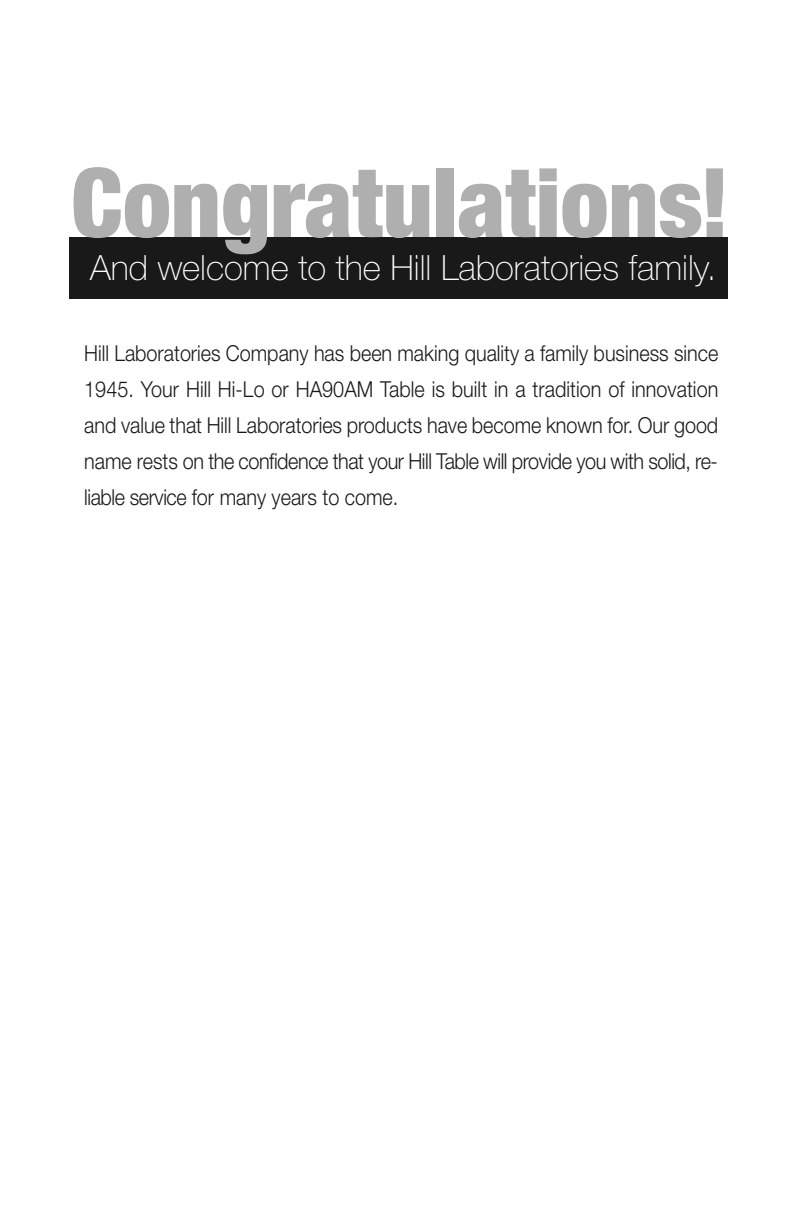
<style>
.page{position:relative;width:792px;height:1224px;background:#fff}
.page>*{position:absolute;margin:0;border:0;box-sizing:border-box;transform-origin:0 0}
.t1{font:900 condensed 96px "Helvetica Neue";color:#afafaf}
.t2{font:100 34.8px "Helvetica Neue";color:#fff}
.t3{font:300 22px/36px "Helvetica Neue";letter-spacing:-.02em;color:#191919;text-align:justify;scale:.9 1}
</style>
<div class="page">
<div style="left:70px;top:237px;width:658px;height:62px;background:#191919"></div>
<h1 class="t1" style="left:71px;top:144px;width:660px">Congratulations!</h1>
<h2 class="t2" style="left:90px;top:255px;width:628px">And welcome to the Hill Laboratories family.</h2>
<p class="t3" style="left:84px;top:337px;width:706px">Hill Laboratories Company has been making quality a family business since 1945. Your Hill Hi-Lo or HA90AM Table is built in a tradition of innovation and value that Hill Laboratories products have become known for. Our good name rests on the confidence that your Hill Table will provide you with solid, re&shy;liable service for many years to come.</p>
</div>
